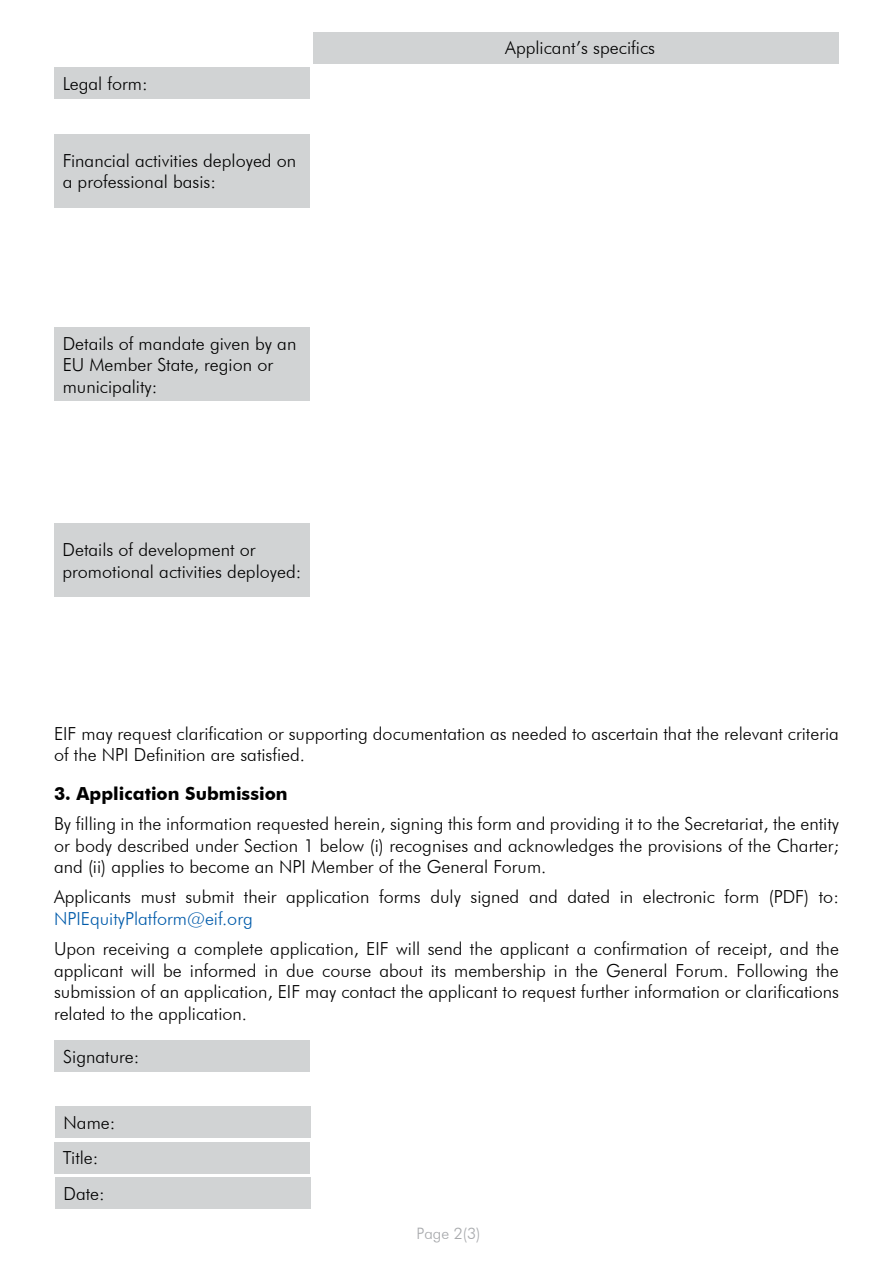
<style>
.page{position:relative;width:893px;height:1263px;background:#fff}
.page>*{position:absolute;margin:0;border:0;box-sizing:border-box;transform-origin:0 0}
.t1{font:300 18px/21.6px "Futura BT";color:#000}
.t2{font:300 18px "Futura BT";color:#005baa}
.t3{font:700 18px "Futura BT";color:#000}
.t4{font:300 15.75px "Futura BT";color:#a7a9ac}
</style>
<div class="page">
<div style="left:55px;top:1040px;width:255px;height:31px;background:#d1d3d4"></div>
<div style="left:55px;top:1106px;width:255px;height:32px;background:#d1d3d4"></div>
<div style="left:54px;top:1142px;width:255px;height:31px;background:#d1d3d4"></div>
<div style="left:55px;top:1177px;width:255px;height:32px;background:#d1d3d4"></div>
<div style="left:54px;top:67px;width:255px;height:32px;background:#d1d3d4"></div>
<div style="left:54px;top:134px;width:255px;height:73px;background:#d1d3d4"></div>
<div style="left:54px;top:328px;width:255px;height:73px;background:#d1d3d4"></div>
<div style="left:54px;top:524px;width:255px;height:73px;background:#d1d3d4"></div>
<div style="left:313px;top:32px;width:526px;height:32px;background:#d1d3d4"></div>
<p class="t1" style="left:63px;top:72px;width:87px">Legal form:</p>
<p class="t1" style="left:63px;top:149px;width:235px">Financial activities deployed on a professional basis:</p>
<p class="t1" style="left:63px;top:332px;width:235px">Details of mandate given by an<br>EU Member State, region or municipality:</p>
<p class="t1" style="left:63px;top:539px;width:240px">Details of development or promotional activities deployed:</p>
<p class="t1" style="left:505px;top:37px;width:151px">Applicant’s specifics</p>
<p class="t1" style="left:54px;top:722px;width:786px">EIF may request clarification or supporting documentation as needed to ascertain that the relevant criteria of the NPI Definition are satisfied.</p>
<p class="t3" style="left:54px;top:782px;width:235px">3. Application Submission</p>
<p class="t1" style="left:54px;top:812px;width:786px;text-align:justify">By filling in the information requested herein, signing this form and providing it to the Secretariat, the entity or body described under Section 1 below (i) recognises and acknowledges the provisions of the Charter; and (ii) applies to become an NPI Member of the General Forum.</p>
<p class="t1" style="left:54px;top:886px;width:786px">Applicants must submit their application forms duly signed and dated in electronic form (PDF) to:</p>
<p class="t2" style="left:54px;top:907px;width:200px">NPIEquityPlatform@eif.org</p>
<p class="t1" style="left:54px;top:937px;width:786px;text-align:justify">Upon receiving a complete application, EIF will send the applicant a confirmation of receipt, and the applicant will be informed in due course about its membership in the General Forum. Following the submission of an application, EIF may contact the applicant to request further information or clarifications related to the application.</p>
<p class="t1" style="left:63px;top:1045px;width:78px">Signature:</p>
<p class="t1" style="left:63px;top:1105px;width:54px;line-height:35.2px">Name:<br>Title:<br>Date:</p>
<p class="t4" style="left:417px;top:1223px;width:66px">Page 2(3)</p>
</div>
